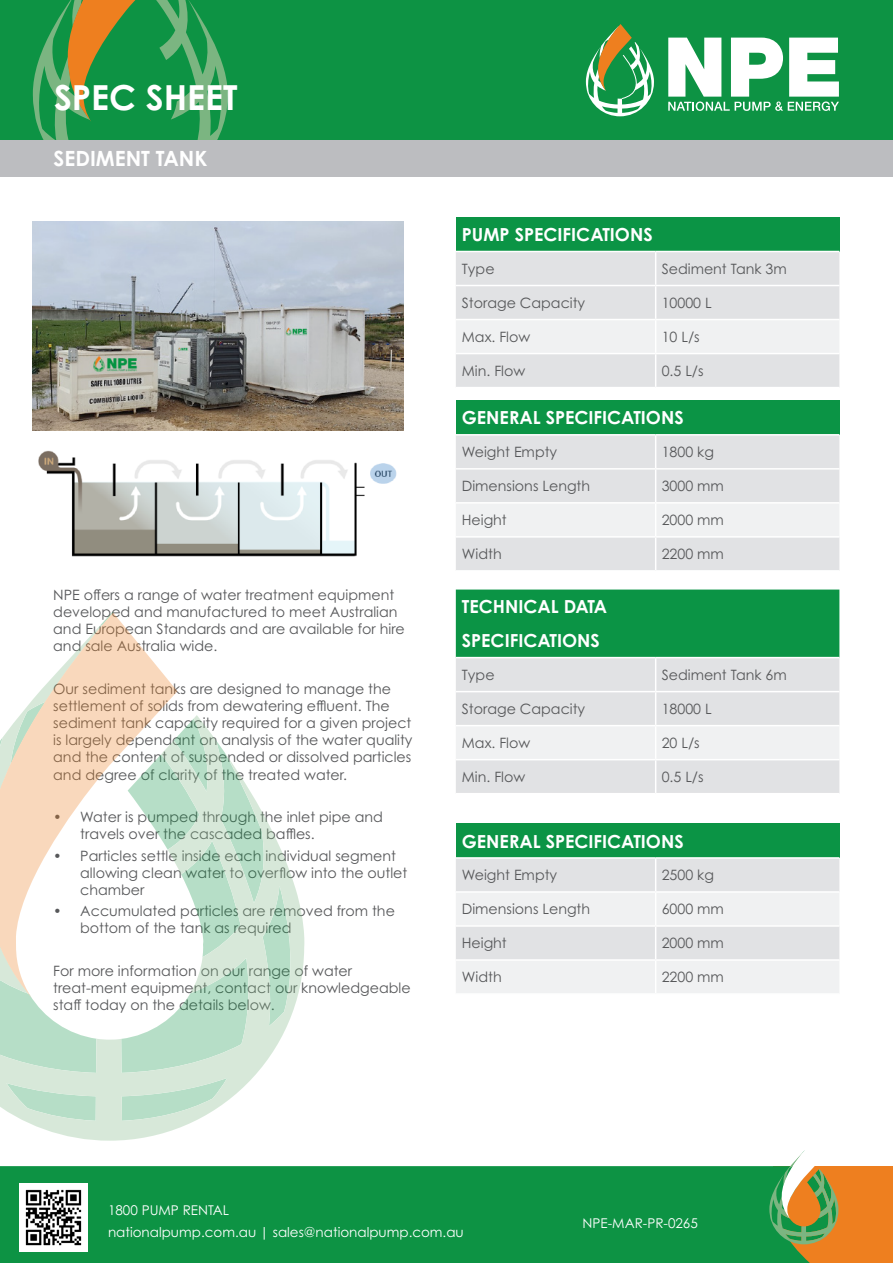
<style>
.page{position:relative;width:893px;height:1263px;background:#fff}
.page>*{position:absolute;margin:0;border:0;box-sizing:border-box;transform-origin:0 0}
.t1{font:700 34.5px "Century Gothic Pro";color:#fff}
.t2{font:700 21px "Century Gothic Pro";color:#fff}
.t3{font:700 18px "Century Gothic Pro";color:#fff}
.t4{font:14.25px/17.1px "Century Gothic Pro";color:#57585a}
.t5{font:13.5px/22.5px "Century Gothic Pro";color:#fff}
</style>
<div class="page">
<div style="left:773px;top:1166px;width:120px;height:97px;background:#ee7f1f"></div>
<div style="left:0;top:1166px;width:810px;height:97px;background:#0d9344"></div>
<svg style="left:769px;top:1150px;width:69px;height:94px"></svg>
<div style="left:0;top:140px;width:893px;height:37px;background:#bcbdc0"></div>
<div style="left:0;top:0;width:893px;height:140px;background:#0d9344"></div>
<svg style="left:668px;top:38px;width:171px;height:73px"></svg>
<svg style="left:586px;top:24px;width:68px;height:92px"></svg>
<img style="left:19px;top:1184px;width:69px;height:68px">
<svg style="left:33px;top:0;width:195px;height:140px"></svg>
<div style="left:456px;top:217px;width:383px;height:34px;background:#0b9445"></div>
<div style="left:456px;top:252px;width:383px;height:135px;background:#e1e2e4"></div>
<div style="left:456px;top:320px;width:383px;height:33px;background:#f0f1f2"></div>
<hr style="left:456px;top:285px;width:200px;height:1px;background:#fff">
<hr style="left:656px;top:285px;width:183px;height:1px;background:#fff">
<hr style="left:456px;top:319px;width:200px;height:1px;background:#fff">
<hr style="left:656px;top:319px;width:183px;height:1px;background:#fff">
<hr style="left:456px;top:353px;width:200px;height:1px;background:#fff">
<hr style="left:656px;top:353px;width:183px;height:1px;background:#fff">
<hr style="left:655px;top:252px;width:1px;height:33px;background:#fff">
<hr style="left:655px;top:286px;width:1px;height:33px;background:#fff">
<hr style="left:655px;top:320px;width:1px;height:33px;background:#fff">
<hr style="left:655px;top:354px;width:1px;height:33px;background:#fff">
<div style="left:456px;top:401px;width:383px;height:34px;background:#0b9445"></div>
<div style="left:456px;top:436px;width:383px;height:134px;background:#e1e2e4"></div>
<div style="left:456px;top:504px;width:383px;height:32px;background:#f0f1f2"></div>
<hr style="left:456px;top:434px;width:200px;height:2px;background:#fff">
<hr style="left:656px;top:434px;width:183px;height:2px;background:#fff">
<hr style="left:456px;top:468px;width:200px;height:2px;background:#fff">
<hr style="left:656px;top:468px;width:183px;height:2px;background:#fff">
<hr style="left:456px;top:502px;width:200px;height:2px;background:#fff">
<hr style="left:656px;top:502px;width:183px;height:2px;background:#fff">
<hr style="left:456px;top:536px;width:200px;height:2px;background:#fff">
<hr style="left:656px;top:536px;width:183px;height:2px;background:#fff">
<hr style="left:655px;top:436px;width:1px;height:32px;background:#fff">
<hr style="left:655px;top:470px;width:1px;height:32px;background:#fff">
<hr style="left:655px;top:504px;width:1px;height:32px;background:#fff">
<hr style="left:655px;top:538px;width:1px;height:32px;background:#fff">
<div style="left:456px;top:589px;width:383px;height:68px;background:#0b9445"></div>
<div style="left:456px;top:658px;width:383px;height:135px;background:#e1e2e4"></div>
<div style="left:456px;top:726px;width:383px;height:33px;background:#f0f1f2"></div>
<hr style="left:456px;top:691px;width:200px;height:1px;background:#fff">
<hr style="left:656px;top:691px;width:183px;height:1px;background:#fff">
<hr style="left:456px;top:725px;width:200px;height:1px;background:#fff">
<hr style="left:656px;top:725px;width:183px;height:1px;background:#fff">
<hr style="left:456px;top:759px;width:200px;height:1px;background:#fff">
<hr style="left:656px;top:759px;width:183px;height:1px;background:#fff">
<hr style="left:655px;top:658px;width:1px;height:33px;background:#fff">
<hr style="left:655px;top:692px;width:1px;height:33px;background:#fff">
<hr style="left:655px;top:726px;width:1px;height:33px;background:#fff">
<hr style="left:655px;top:760px;width:1px;height:33px;background:#fff">
<div style="left:456px;top:824px;width:383px;height:34px;background:#0b9445"></div>
<svg style="left:456px;top:859px;width:383px;height:134px"></svg>
<hr style="left:456px;top:857px;width:200px;height:2px;background:#fff">
<hr style="left:656px;top:857px;width:183px;height:2px;background:#fff">
<hr style="left:456px;top:891px;width:200px;height:2px;background:#fff">
<hr style="left:656px;top:891px;width:183px;height:2px;background:#fff">
<hr style="left:456px;top:925px;width:200px;height:2px;background:#fff">
<hr style="left:656px;top:925px;width:183px;height:2px;background:#fff">
<hr style="left:456px;top:959px;width:200px;height:2px;background:#fff">
<hr style="left:656px;top:959px;width:183px;height:2px;background:#fff">
<hr style="left:655px;top:859px;width:1px;height:32px;background:#fff">
<hr style="left:655px;top:893px;width:1px;height:32px;background:#fff">
<hr style="left:655px;top:961px;width:1px;height:32px;background:#fff">
<hr style="left:655px;top:927px;width:1px;height:32px;background:#fff">
<svg style="left:0;top:715px;width:304px;height:426px"></svg>
<svg style="left:0;top:612px;width:177px;height:386px"></svg>
<img style="left:38px;top:450px;width:359px;height:107px">
<img style="left:32px;top:221px;width:371px;height:209px">
<h1 class="t1" style="left:54px;top:76px;width:185px">SPEC SHEET</h1>
<p class="t2" style="left:54px;top:145px;width:155px">SEDIMENT TANK</p>
<p class="t4" style="left:53px;top:586px;width:353px">NPE offers a range of water treatment equipment developed and manufactured to meet Australian and European Standards and are available for hire and sale Australia wide.</p>
<p class="t4" style="left:53px;top:680px;width:361px">Our sediment tanks are designed to manage the settlement of solids from dewatering effluent. The sediment tank capacity required for a given project is largely dependant on analysis of the water quality and the content of suspended or dissolved particles and degree of clarity of the treated water.</p>
<p class="t4" style="left:80px;top:808px;width:304px;text-indent:-27px">• Water is pumped through the inlet pipe and travels over the cascaded baffles.</p>
<p class="t4" style="left:80px;top:847px;width:329px;text-indent:-27px">• Particles settle inside each individual segment allowing clean water to overflow into the outlet chamber</p>
<p class="t4" style="left:80px;top:902px;width:316px;text-indent:-27px">• Accumulated particles are removed from the bottom of the tank as required</p>
<p class="t4" style="left:53px;top:962px;width:359px">For more information on our range of water treat-ment equipment, contact our knowledgeable staff today on the details below.</p>
<p class="t3" style="left:462px;top:223px;width:192px">PUMP SPECIFICATIONS</p>
<p class="t4" style="left:462px;top:260px;width:34px">Type</p>
<p class="t4" style="left:662px;top:260px;width:127px">Sediment Tank 3m</p>
<p class="t4" style="left:462px;top:294px;width:125px">Storage Capacity</p>
<p class="t4" style="left:662px;top:294px;width:52px">10000 L</p>
<p class="t4" style="left:462px;top:328px;width:70px">Max. Flow</p>
<p class="t4" style="left:662px;top:328px;width:40px">10 L/s</p>
<p class="t4" style="left:462px;top:362px;width:65px">Min. Flow</p>
<p class="t4" style="left:662px;top:362px;width:44px">0.5 L/s</p>
<p class="t3" style="left:462px;top:407px;width:223px">GENERAL SPECIFICATIONS</p>
<p class="t4" style="left:462px;top:443px;width:97px">Weight Empty</p>
<p class="t4" style="left:662px;top:443px;width:54px">1800 kg</p>
<p class="t4" style="left:462px;top:477px;width:130px">Dimensions Length</p>
<p class="t4" style="left:662px;top:477px;width:64px">3000 mm</p>
<p class="t4" style="left:462px;top:511px;width:46px">Height</p>
<p class="t4" style="left:662px;top:511px;width:64px">2000 mm</p>
<p class="t4" style="left:462px;top:545px;width:41px">Width</p>
<p class="t4" style="left:662px;top:545px;width:64px">2200 mm</p>
<p class="t3" style="left:462px;top:595px;width:147px">TECHNICAL DATA</p>
<p class="t3" style="left:462px;top:629px;width:140px">SPECIFICATIONS</p>
<p class="t4" style="left:462px;top:666px;width:34px">Type</p>
<p class="t4" style="left:662px;top:666px;width:127px">Sediment Tank 6m</p>
<p class="t4" style="left:462px;top:700px;width:125px">Storage Capacity</p>
<p class="t4" style="left:662px;top:700px;width:52px">18000 L</p>
<p class="t4" style="left:462px;top:734px;width:70px">Max. Flow</p>
<p class="t4" style="left:662px;top:734px;width:40px">20 L/s</p>
<p class="t4" style="left:462px;top:768px;width:65px">Min. Flow</p>
<p class="t4" style="left:662px;top:768px;width:44px">0.5 L/s</p>
<p class="t3" style="left:462px;top:830px;width:223px">GENERAL SPECIFICATIONS</p>
<p class="t4" style="left:462px;top:866px;width:97px">Weight Empty</p>
<p class="t4" style="left:662px;top:866px;width:54px">2500 kg</p>
<p class="t4" style="left:462px;top:900px;width:130px">Dimensions Length</p>
<p class="t4" style="left:662px;top:900px;width:64px">6000 mm</p>
<p class="t4" style="left:462px;top:934px;width:46px">Height</p>
<p class="t4" style="left:662px;top:934px;width:64px">2000 mm</p>
<p class="t4" style="left:462px;top:968px;width:41px">Width</p>
<p class="t4" style="left:662px;top:968px;width:64px">2200 mm</p>
<p class="t5" style="left:108px;top:1198px;width:357px">1800 PUMP RENTAL<br>nationalpump.com.au | sales@nationalpump.com.au</p>
<p class="t5" style="left:583px;top:1211px;width:117px">NPE-MAR-PR-0265</p>
</div>
